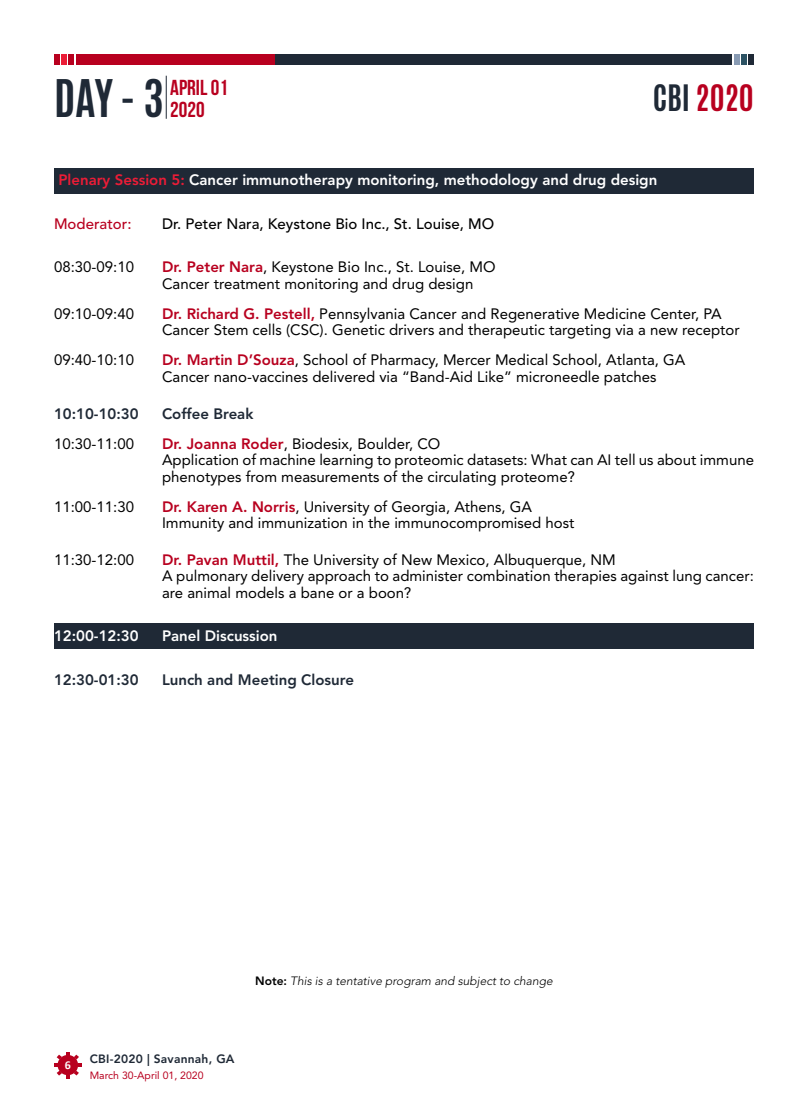
<style>
.page{position:relative;width:808px;height:1106px;background:#fff}
.page>*{position:absolute;margin:0;border:0;box-sizing:border-box;transform-origin:0 0}
.t1{font:700 43.35px "Antonio";color:#1f2936}
.t2{font:700 30.45px "Antonio";color:#b8001f}
.t3{font:700 21.6px/22.5px "Bebas Neue";color:#b8001f}
.t4{font:15px/16.5px "Avenir LT Std";color:#000}
.t5{font:800 15px "Avenir LT Std";color:#fff}
.t6{font:800 15px "Avenir LT Std";color:#1f2936}
.t7{font:500 15px "Avenir LT Std";color:#000}
.t8{font:500 15px "Avenir LT Std";color:#b8001f}
.t9{font:italic 300 12px "Avenir LT Std";color:#000}
.t10{font:800 12px "Avenir LT Std";letter-spacing:.02em;color:#1f2936}
.t11{font:700 12px "Calibri";color:#fff}
.t12{font:10.5px "Avenir LT Std";color:#b8001f}
.s1{color:#1f2936}
.s2{color:#eb1c36}
.s3{font-weight:800;color:#b8001f}
.s4{font-weight:800;font-style:normal}
</style>
<div class="page">
<div style="left:54px;top:624px;width:700px;height:25px;background:#1f2936"></div>
<div style="left:54px;top:168px;width:700px;height:25px;background:#1f2936"></div>
<hr style="left:166px;top:76px;width:1px;height:43px;background:#1f2936">
<div style="left:274px;top:54px;width:458px;height:11px;background:#1f2936"></div>
<div style="left:76px;top:54px;width:198px;height:11px;background:#b8001f"></div>
<div style="left:748px;top:54px;width:6px;height:11px;background:#1f2936"></div>
<div style="left:741px;top:54px;width:6px;height:11px;background:#2c5263"></div>
<div style="left:734px;top:54px;width:5px;height:11px;background:#899bb3"></div>
<div style="left:68px;top:54px;width:6px;height:11px;background:#b8001f"></div>
<div style="left:61px;top:54px;width:6px;height:11px;background:#eb1c36"></div>
<div style="left:54px;top:54px;width:6px;height:11px;background:#b8001f"></div>
<svg style="left:54px;top:1052px;width:28px;height:26px"></svg>
<div style="left:58px;top:1055px;width:20px;height:20px;background:#b8001f;border-radius:50%"></div>
<h1 class="t1" style="left:54px;top:66px;width:111px">DAY - 3</h1>
<h3 class="t3" style="left:170px;top:76px;width:59px">April 01<br>2020</h3>
<h2 class="t2" style="left:653px;top:75px;width:103px"><span class="s1">CBI</span> 2020</h2>
<p class="t5" style="left:58px;top:171px;width:600px"><span class="s2">Plenary Session 5:</span> Cancer immunotherapy monitoring, methodology and drug design</p>
<p class="t8" style="left:54px;top:215px;width:79px">Moderator:</p>
<p class="t7" style="left:162px;top:215px;width:334px">Dr. Peter Nara, Keystone Bio Inc., St. Louise, MO</p>
<p class="t4" style="left:54px;top:259px;width:82px">08:30-09:10</p>
<p class="t4" style="left:162px;top:259px;width:335px"><span class="s3">Dr. Peter Nara</span>, Keystone Bio Inc., St. Louise, MO<br>Cancer treatment monitoring and drug design</p>
<p class="t4" style="left:54px;top:306px;width:82px">09:10-09:40</p>
<p class="t4" style="left:162px;top:306px;width:579px"><span class="s3">Dr. Richard G. Pestell,</span> Pennsylvania Cancer and Regenerative Medicine Center, PA<br>Cancer Stem cells (CSC). Genetic drivers and therapeutic targeting via a new receptor</p>
<p class="t4" style="left:54px;top:352px;width:82px">09:40-10:10</p>
<p class="t4" style="left:162px;top:352px;width:525px"><span class="s3">Dr. Martin D’Souza</span>, School of Pharmacy, Mercer Medical School, Atlanta, GA<br>Cancer nano-vaccines delivered via “Band-Aid Like” microneedle patches</p>
<p class="t6" style="left:54px;top:405px;width:86px">10:10-10:30</p>
<p class="t6" style="left:162px;top:405px;width:93px">Coffee Break</p>
<p class="t4" style="left:54px;top:435px;width:82px">10:30-11:00</p>
<p class="t4" style="left:162px;top:435px;width:593px"><span class="s3">Dr. Joanna Roder</span>, Biodesix, Boulder, CO<br>Application of machine learning to proteomic datasets: What can AI tell us about immune phenotypes from measurements of the circulating proteome?</p>
<p class="t4" style="left:54px;top:498px;width:82px">11:00-11:30</p>
<p class="t4" style="left:162px;top:498px;width:414px"><span class="s3">Dr. Karen A. Norris</span>, University of Georgia, Athens, GA<br>Immunity and immunization in the immunocompromised host</p>
<p class="t4" style="left:54px;top:552px;width:82px">11:30-12:00</p>
<p class="t4" style="left:162px;top:552px;width:593px"><span class="s3">Dr. Pavan Muttil,</span> The University of New Mexico, Albuquerque, NM<br>A pulmonary delivery approach to administer combination therapies against lung cancer: are animal models a bane or a boon?</p>
<p class="t5" style="left:54px;top:627px;width:86px">12:00-12:30</p>
<p class="t5" style="left:162px;top:627px;width:117px">Panel Discussion</p>
<p class="t6" style="left:54px;top:671px;width:86px">12:30-01:30</p>
<p class="t6" style="left:162px;top:671px;width:193px">Lunch and Meeting Closure</p>
<p class="t9" style="left:255px;top:974px;width:299px"><span class="s4">Note:</span> This is a tentative program and subject to change</p>
<p class="t11" style="left:65px;top:1057px;width:8px">6</p>
<p class="t10" style="left:90px;top:1052px;width:146px">CBI-2020 | Savannah, GA</p>
<p class="t12" style="left:90px;top:1069px;width:115px">March 30-April 01, 2020</p>
</div>
